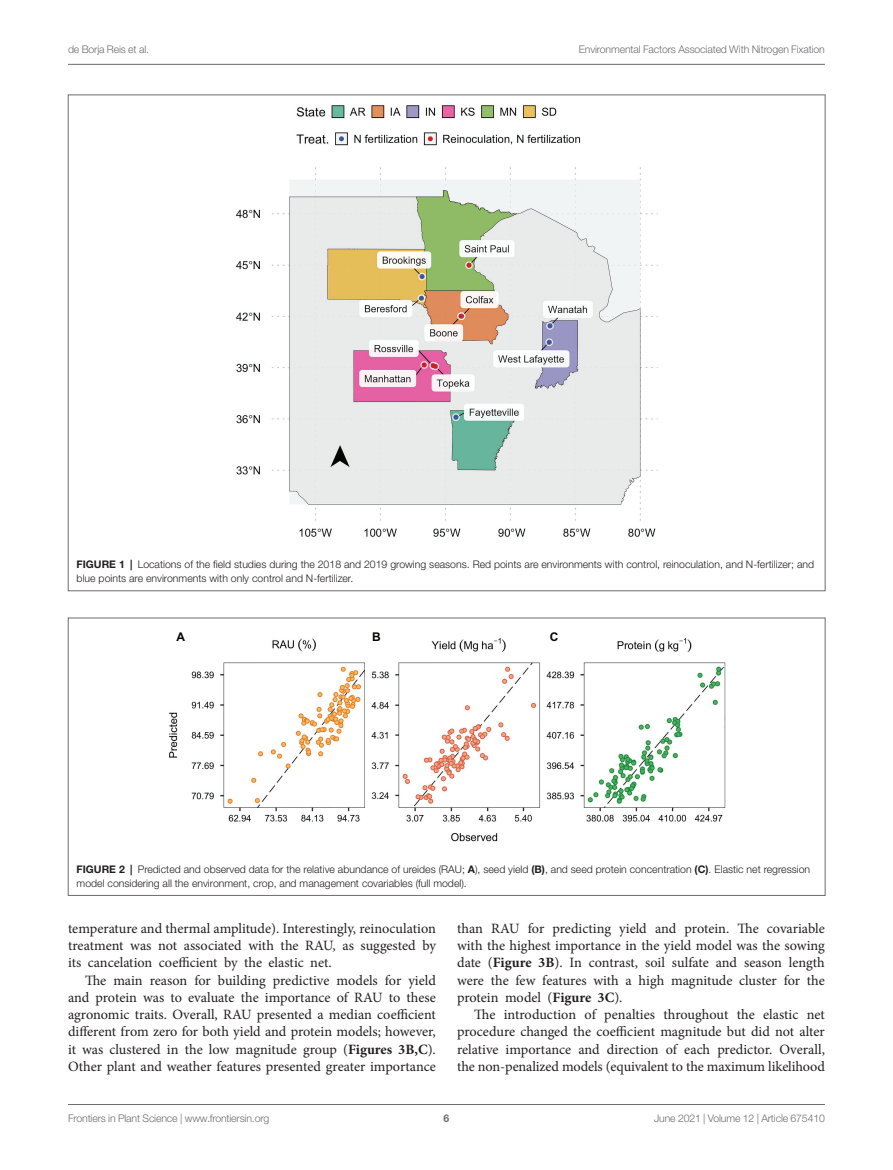
<style>
.page{position:relative;width:893px;height:1170px;background:#fff}
.page>*{position:absolute;margin:0;border:0;box-sizing:border-box;transform-origin:0 0}
.TEXT{font:14.25px/17.2px "Minion Pro";letter-spacing:-.005em;color:#231f20;text-align:justify}
.TEXT_FLUSH{font:14.25px/17.2px "Minion Pro";color:#231f20;text-align:justify}
.t1{font:700 12px "Arial";color:#040503}
.FIG_LEG{font:300 10.5px/14.2px "Helvetica Neue LT Std";color:#231f20}
.t2{font:300 10.5px "Helvetica Neue LT Std";letter-spacing:-.015em;color:#6c6d70}
.t3{font:700 10.5px "Helvetica Neue LT Std";color:#6c6d70}
.s1{font-weight:700}
</style>
<div class="page">
<hr style="left:68px;top:64px;width:757px;height:1px;background:#6c6d70">
<hr style="left:68px;top:1104px;width:757px;height:1px;background:#6c6d70">
<img style="left:236px;top:105px;width:422px;height:432px">
<img style="left:169px;top:638px;width:557px;height:204px">
<p class="t2" style="left:68px;top:42px;width:83px">de Borja Reis et al.</p>
<p class="t2" style="left:579px;top:42px;width:248px">Environmental Factors Associated With Nitrogen Fixation</p>
<p class="FIG_LEG" style="left:77px;top:557px;width:739px"><span class="s1">FIGURE 1 |</span> Locations of the field studies during the 2018 and 2019 growing seasons. Red points are environments with control, reinoculation, and N-fertilizer; and blue points are environments with only control and N-fertilizer.</p>
<p class="t1" style="left:177px;top:628px;width:10px">A</p>
<p class="t1" style="left:372px;top:628px;width:10px">B</p>
<p class="t1" style="left:550px;top:628px;width:10px">C</p>
<p class="FIG_LEG" style="left:77px;top:861px;width:735px"><span class="s1">FIGURE 2 |</span> Predicted and observed data for the relative abundance of ureides (RAU; <span class="s1">A</span>), seed yield <span class="s1">(B)</span>, and seed protein concentration <span class="s1">(C)</span>. Elastic net regression model considering all the environment, crop, and management covariables (full model).</p>
<p class="TEXT_FLUSH" style="left:68px;top:919px;width:369px">temperature and thermal amplitude). Interestingly, reinoculation treatment was not associated with the RAU, as suggested by its cancelation coefficient by the elastic net.</p>
<p class="TEXT" style="left:68px;top:971px;width:369px;text-indent:17px">The main reason for building predictive models for yield and protein was to evaluate the importance of RAU to these agronomic traits. Overall, RAU presented a median coefficient different from zero for both yield and protein models; however, it was clustered in the low magnitude group (<span class="s1">Figures 3B,C</span>).<br>Other plant and weather features presented greater importance</p>
<p class="TEXT" style="left:457px;top:919px;width:369px">than RAU for predicting yield and protein. The covariable with the highest importance in the yield model was the sowing date (<span class="s1">Figure 3B</span>). In contrast, soil sulfate and season length were the few features with a high magnitude cluster for the protein model (<span class="s1">Figure 3C</span>).</p>
<p class="TEXT" style="left:457px;top:1005px;width:369px;text-indent:17px">The introduction of penalties throughout the elastic net procedure changed the coefficient magnitude but did not alter relative importance and direction of each predictor. Overall, the non-penalized models (equivalent to the maximum likelihood</p>
<p class="t2" style="left:68px;top:1111px;width:203px">Frontiers in Plant Science | www.frontiersin.org</p>
<p class="t3" style="left:444px;top:1111px;width:7px">6</p>
<p class="t2" style="left:654px;top:1111px;width:172px">June 2021 | Volume 12 | Article 675410</p>
</div>
